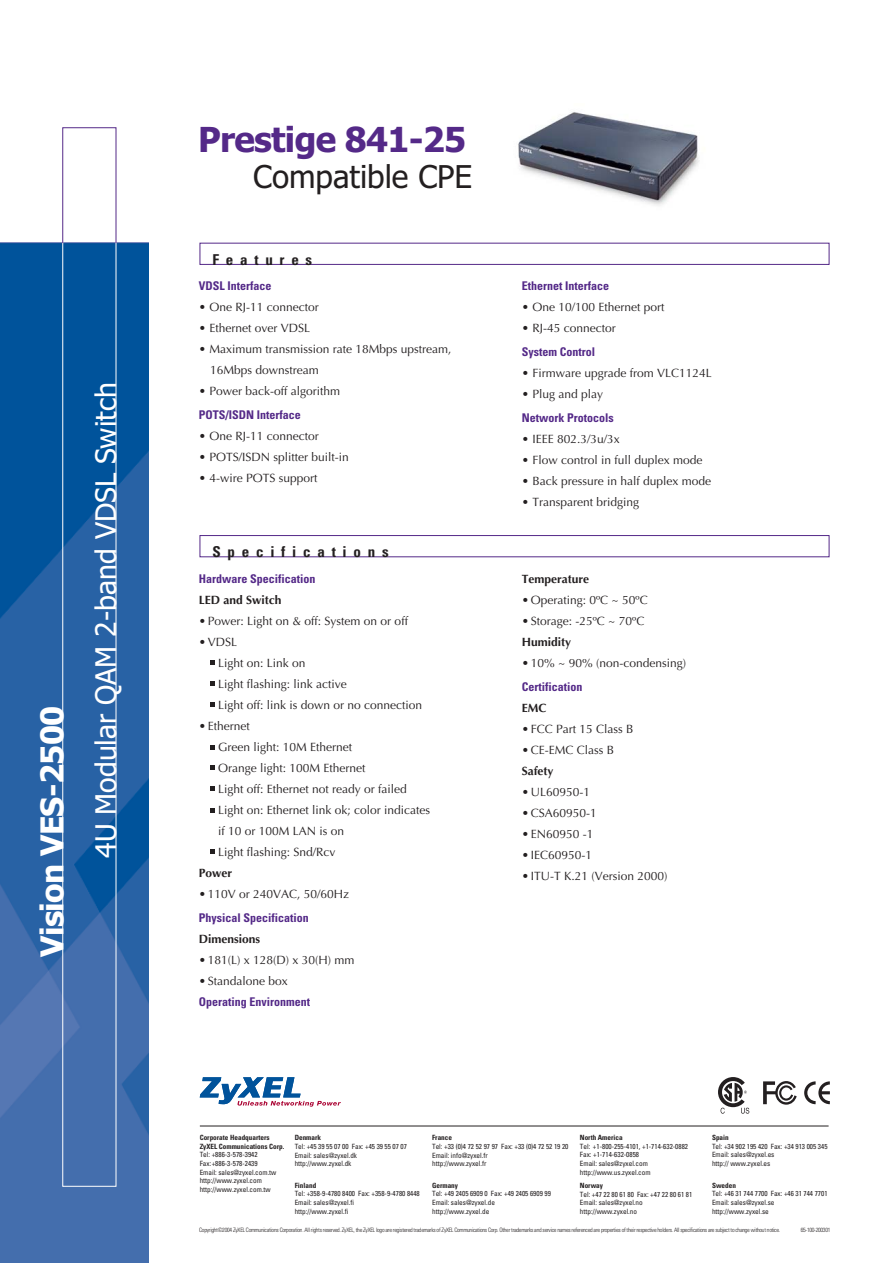
<style>
.page{position:relative;width:893px;height:1263px;background:#fff}
.page>*{position:absolute;margin:0;border:0;box-sizing:border-box;transform-origin:0 0}
.t1{font:700 34.5px "Tahoma";letter-spacing:-.02em;color:#542988}
.t2{font:700 31.5px "Tahoma";letter-spacing:-.02em;color:#fff}
.t3{font:31.5px "Tahoma";color:#231f20}
.t4{font:28.5px "Tahoma";color:#fff}
.t5{font:700 condensed 15px "Univers";letter-spacing:.45em;color:#231f20}
.t6{font:12px/21px "Optima";color:#231f20}
.t7{font:700 condensed 12px "Univers";color:#542988}
.t8{font:700 12px "Optima";color:#231f20}
.t9{font:condensed 7.2px/8.7px "Univers";color:#231f20}
.t10{font:700 condensed 7.2px/8.7px "Univers";color:#231f20}
.t11{font:300 condensed 6px "Univers";letter-spacing:-.04em;color:#231f20}
</style>
<div class="page">
<img style="left:0;top:243px;width:149px;height:1020px">
<div style="left:62px;top:131px;width:54px;height:1056px;border:1px solid #fff"></div>
<div style="left:62px;top:127px;width:54px;height:116px;border:1px solid #542988"></div>
<hr style="left:200px;top:1126px;width:629px;height:1px;background:#231f20">
<svg style="left:804px;top:1081px;width:26px;height:23px"></svg>
<svg style="left:763px;top:1081px;width:34px;height:24px"></svg>
<svg style="left:200px;top:1077px;width:141px;height:30px"></svg>
<div style="left:200px;top:243px;width:629px;height:22px;border:1px solid #542988"></div>
<div style="left:200px;top:535px;width:629px;height:22px;border:1px solid #542988"></div>
<svg style="left:210px;top:660px;width:4px;height:4px"></svg>
<svg style="left:210px;top:681px;width:4px;height:4px"></svg>
<svg style="left:210px;top:702px;width:4px;height:4px"></svg>
<svg style="left:210px;top:745px;width:4px;height:4px"></svg>
<svg style="left:210px;top:765px;width:4px;height:4px"></svg>
<svg style="left:210px;top:786px;width:4px;height:4px"></svg>
<svg style="left:210px;top:808px;width:4px;height:4px"></svg>
<svg style="left:210px;top:849px;width:4px;height:5px"></svg>
<img style="left:518px;top:112px;width:182px;height:94px">
<svg style="left:718px;top:1077px;width:31px;height:37px"></svg>
<h2 class="t2" style="left:34px;top:957px;width:252px;rotate:-90deg">Vision VES-2500</h2>
<h3 class="t4" style="left:89px;top:858px;width:477px;rotate:-90deg">4U Modular QAM 2-band VDSL Switch</h3>
<h1 class="t1" style="left:198px;top:120px;width:270px">Prestige 841-25</h1>
<h2 class="t3" style="left:253px;top:159px;width:221px">Compatible CPE</h2>
<p class="t5" style="left:213px;top:254px;width:101px">Features</p>
<p class="t7" style="left:199px;top:282px;width:74px">VDSL Interface</p>
<p class="t6" style="left:199px;top:298px;width:121px">• One RJ-11 connector</p>
<p class="t6" style="left:199px;top:319px;width:113px">• Ethernet over VDSL</p>
<p class="t6" style="left:210px;top:340px;width:243px;text-indent:-11px">• Maximum transmission rate 18Mbps upstream,<br>16Mbps downstream</p>
<p class="t6" style="left:199px;top:382px;width:143px">• Power back-off algorithm</p>
<p class="t7" style="left:199px;top:411px;width:104px">POTS/ISDN Interface</p>
<p class="t6" style="left:199px;top:427px;width:121px">• One RJ-11 connector</p>
<p class="t6" style="left:199px;top:448px;width:151px">• POTS/ISDN splitter built-in</p>
<p class="t6" style="left:199px;top:469px;width:120px">• 4-wire POTS support</p>
<p class="t5" style="left:213px;top:546px;width:178px">Specifications</p>
<p class="t7" style="left:199px;top:574px;width:118px">Hardware Specification</p>
<p class="t8" style="left:199px;top:595px;width:84px">LED and Switch</p>
<p class="t6" style="left:199px;top:611px;width:211px">• Power: Light on &amp; off: System on or off</p>
<p class="t6" style="left:218px;top:632px;width:206px;text-indent:-19px">• VDSL<br>Light on: Link on<br>Light flashing: link active<br>Light off: link is down or no connection</p>
<p class="t6" style="left:218px;top:716px;width:214px;text-indent:-19px">• Ethernet<br>Green light: 10M Ethernet<br>Orange light: 100M Ethernet<br>Light off: Ethernet not ready or failed<br>Light on: Ethernet link ok; color indicates if 10 or 100M LAN is on<br>Light flashing: Snd/Rcv</p>
<p class="t8" style="left:199px;top:868px;width:35px">Power</p>
<p class="t6" style="left:199px;top:884px;width:152px">• 110V or 240VAC, 50/60Hz</p>
<p class="t7" style="left:199px;top:913px;width:112px">Physical Specification</p>
<p class="t8" style="left:199px;top:934px;width:63px">Dimensions</p>
<p class="t6" style="left:199px;top:950px;width:157px">• 181(L) x 128(D) x 30(H) mm</p>
<p class="t6" style="left:199px;top:971px;width:91px">• Standalone box</p>
<p class="t7" style="left:199px;top:997px;width:113px">Operating Environment</p>
<p class="t7" style="left:522px;top:282px;width:89px">Ethernet Interface</p>
<p class="t6" style="left:522px;top:298px;width:144px">• One 10/100 Ethernet port</p>
<p class="t6" style="left:522px;top:319px;width:95px">• RJ-45 connector</p>
<p class="t7" style="left:522px;top:348px;width:75px">System Control</p>
<p class="t6" style="left:522px;top:364px;width:191px">• Firmware upgrade from VLC1124L</p>
<p class="t6" style="left:522px;top:385px;width:83px">• Plug and play</p>
<p class="t7" style="left:522px;top:414px;width:94px">Network Protocols</p>
<p class="t6" style="left:522px;top:430px;width:99px">• IEEE 802.3/3u/3x</p>
<p class="t6" style="left:522px;top:451px;width:182px">• Flow control in full duplex mode</p>
<p class="t6" style="left:522px;top:472px;width:191px">• Back pressure in half duplex mode</p>
<p class="t6" style="left:522px;top:493px;width:119px">• Transparent bridging</p>
<p class="t8" style="left:522px;top:574px;width:69px">Temperature</p>
<p class="t6" style="left:522px;top:590px;width:127px">• Operating: 0ºC ~ 50ºC</p>
<p class="t6" style="left:522px;top:611px;width:124px">• Storage: -25ºC ~ 70ºC</p>
<p class="t8" style="left:522px;top:637px;width:51px">Humidity</p>
<p class="t6" style="left:522px;top:653px;width:166px">• 10% ~ 90% (non-condensing)</p>
<p class="t7" style="left:522px;top:682px;width:62px">Certification</p>
<p class="t8" style="left:522px;top:703px;width:26px">EMC</p>
<p class="t6" style="left:522px;top:719px;width:113px">• FCC Part 15 Class B</p>
<p class="t6" style="left:522px;top:740px;width:94px">• CE-EMC Class B</p>
<p class="t8" style="left:522px;top:766px;width:33px">Safety</p>
<p class="t6" style="left:522px;top:782px;width:70px">• UL60950-1</p>
<p class="t6" style="left:522px;top:803px;width:77px">• CSA60950-1</p>
<p class="t6" style="left:522px;top:824px;width:73px">• EN60950 -1</p>
<p class="t6" style="left:522px;top:845px;width:72px">• IEC60950-1</p>
<p class="t6" style="left:522px;top:866px;width:147px">• ITU-T K.21 (Version 2000)</p>
<p class="t10" style="left:200px;top:1134px;width:86px">Corporate Headquarters<br>ZyXEL Communications Corp.</p>
<p class="t9" style="left:200px;top:1151px;width:78px">Tel: +886-3-578-3942<br>Fax: +886-3-578-2439<br>Email: sales@zyxel.com.tw http://www.zyxel.com http://www.zyxel.com.tw</p>
<p class="t10" style="left:295px;top:1134px;width:28px">Denmark</p>
<p class="t9" style="left:295px;top:1142px;width:114px">Tel: +45 39 55 07 00 Fax: +45 39 55 07 07<br>Email: sales@zyxel.dk http://www.zyxel.dk</p>
<p class="t10" style="left:295px;top:1181px;width:23px">Finland</p>
<p class="t9" style="left:295px;top:1190px;width:127px">Tel: +358-9-4780 8400 Fax: +358-9-4780 8448<br>Email: sales@zyxel.fi<br>http://www.zyxel.fi</p>
<p class="t10" style="left:432px;top:1134px;width:21px">France</p>
<p class="t9" style="left:432px;top:1142px;width:138px">Tel: +33 (0)4 72 52 97 97 Fax: +33 (0)4 72 52 19 20<br>Email: info@zyxel.fr<br>http://www.zyxel.fr</p>
<p class="t10" style="left:432px;top:1181px;width:27px">Germany</p>
<p class="t9" style="left:432px;top:1190px;width:120px">Tel: +49 2405 6909 0 Fax: +49 2405 6909 99<br>Email: sales@zyxel.de http://www.zyxel.de</p>
<p class="t10" style="left:580px;top:1134px;width:44px">North America</p>
<p class="t9" style="left:580px;top:1142px;width:110px">Tel: +1-800-255-4101, +1-714-632-0882<br>Fax: +1-714-632-0858<br>Email: sales@zyxel.com http://www.us.zyxel.com</p>
<p class="t10" style="left:580px;top:1182px;width:25px">Norway</p>
<p class="t9" style="left:580px;top:1190px;width:114px">Tel: +47 22 80 61 80 Fax: +47 22 80 61 81<br>Email: sales@zyxel.no http://www.zyxel.no</p>
<p class="t10" style="left:712px;top:1134px;width:18px">Spain</p>
<p class="t9" style="left:712px;top:1142px;width:117px">Tel: +34 902 195 420 Fax: +34 913 005 345<br>Email: sales@zyxel.es<br>http:// www.zyxel.es</p>
<p class="t10" style="left:712px;top:1181px;width:26px">Sweden</p>
<p class="t9" style="left:712px;top:1190px;width:117px">Tel: +46 31 744 7700 Fax: +46 31 744 7701<br>Email: sales@zyxel.se http://www.zyxel.se</p>
<p class="t11" style="left:199px;top:1227px;width:582px">Copyright©2004 ZyXEL Communications Corporation. All rights reserved. ZyXEL, the ZyXEL logo are registered trademarks of ZyXEL Communications Corp. Other trademarks and service names referenced are properties of their respective holders. All specifications are subject to change without notice.</p>
<p class="t11" style="left:801px;top:1227px;width:31px">65-100-200301</p>
</div>
